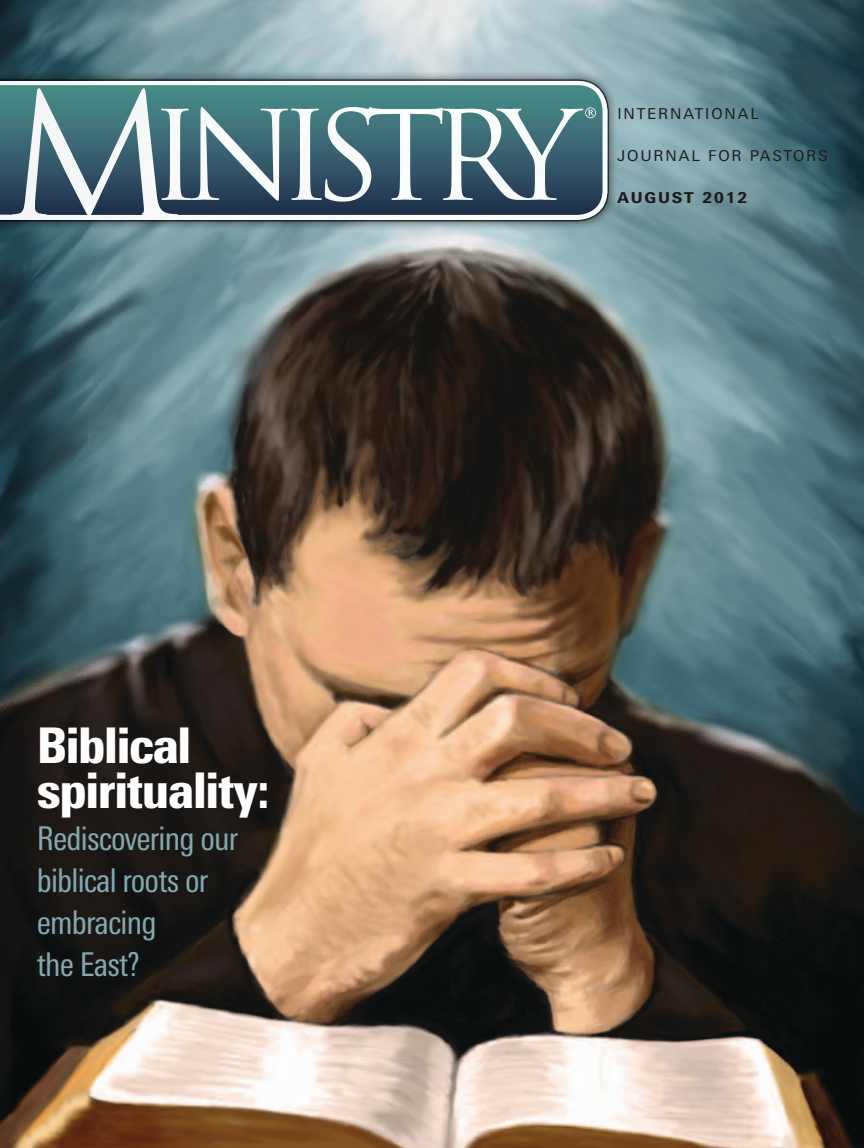
<style>
.page{position:relative;width:864px;height:1148px;background:#fff}
.page>*{position:absolute;margin:0;border:0;box-sizing:border-box;transform-origin:0 0}
.t1{font:900 condensed 49.2px/45px "Linotype Univers";letter-spacing:-.025em;color:#fff}
.t2{font:condensed 32.7px/42.2px "Linotype Univers";letter-spacing:-.025em;color:#82a9b1}
.t3{font:15px "Linotype Univers Basic";letter-spacing:.125em;color:#1c1b1a}
.t4{font:800 15px "Linotype Univers Basic";letter-spacing:.125em;color:#1c1b1a}
</style>
<div class="page">
<img style="left:0;top:0;width:864px;height:1148px">
<div style="left:0;top:70px;width:618px;height:161px;background:#1c1b1a;opacity:.75"></div>
<svg style="left:0;top:79px;width:610px;height:143px"></svg>
<svg style="left:0;top:85px;width:603px;height:130px"></svg>
<svg style="left:585px;top:107px;width:11px;height:11px"></svg>
<div style="left:30px;top:719px;width:246px;height:266px;background:#1c1b1a"></div>
<h1 class="t1" style="left:37px;top:722px;width:235px">Biblical spirituality:</h1>
<p class="t2" style="left:37px;top:817px;width:203px">Rediscovering our biblical roots or embracing<br>the East?</p>
<p class="t3" style="left:617px;top:105px;width:143px">INTERNATIONAL</p>
<p class="t3" style="left:617px;top:147px;width:212px">JOURNAL FOR PASTORS</p>
<p class="t4" style="left:617px;top:189px;width:131px">AUGUST 2012</p>
</div>
